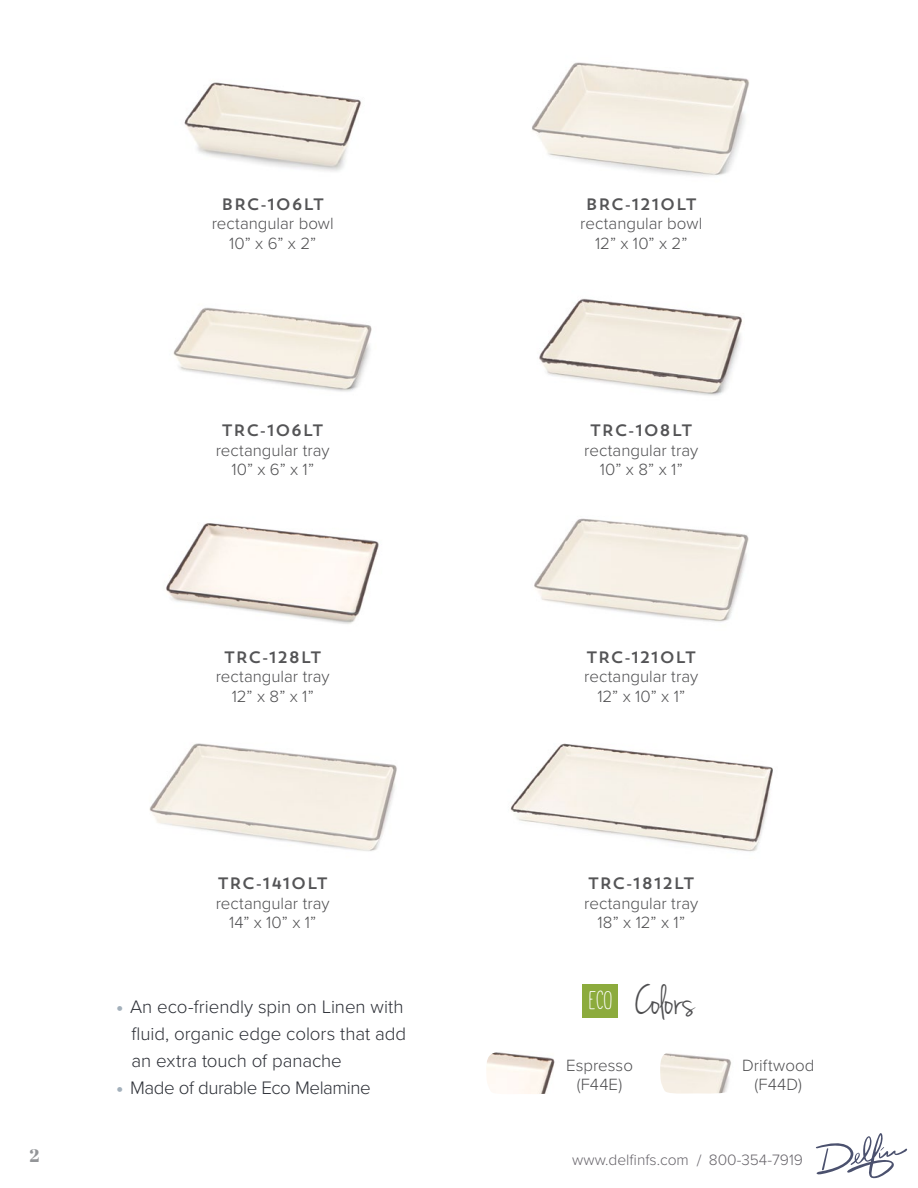
<style>
.page{position:relative;width:918px;height:1188px;background:#fff}
.page>*{position:absolute;margin:0;border:0;box-sizing:border-box;transform-origin:0 0}
.t1{font:42.9px "Jenna Sue";color:#4f4f51}
.t2{font:300 18.75px/27px "Proxima Nova";letter-spacing:-.005em;color:#2d3037}
.t3{font:300 18.75px "Proxima Nova";letter-spacing:-.025em;color:#2d3037}
.t4{font:18px "Abril Fatface";color:#939598}
.t5{font:300 16.8px/19.5px "Proxima Nova";color:#4f4f51;text-align:center}
.t6{font:16.5px "Trend Sans One";letter-spacing:.005em;color:#545456}
.t7{font:300 15.6px "Proxima Nova";color:#68656b}
.s1{font-weight:900;color:#a3b0bb}
.s2{font-family:"Mathlete Skinny";font-size:29.4px;color:#fff}
.s3{font-size:16.65px}
</style>
<div class="page">
<svg style="left:816px;top:1133px;width:91px;height:45px"></svg>
<img style="left:510px;top:743px;width:263px;height:109px">
<img style="left:149px;top:743px;width:248px;height:108px">
<img style="left:534px;top:518px;width:215px;height:104px">
<img style="left:166px;top:523px;width:213px;height:101px">
<img style="left:539px;top:298px;width:203px;height:98px">
<img style="left:532px;top:62px;width:217px;height:114px">
<img style="left:184px;top:82px;width:177px;height:90px">
<img style="left:173px;top:307px;width:199px;height:85px">
<div style="left:583px;top:984px;width:35px;height:33px;background:#8cab3d"></div>
<img style="left:660px;top:1053px;width:71px;height:41px">
<img style="left:486px;top:1052px;width:69px;height:42px">
<p class="t6" style="left:221px;top:193px;width:105px">BRC-106LT</p>
<p class="t5" style="left:212px;top:213px;width:124px">rectangular bowl<br>10” x 6” x 2”</p>
<p class="t6" style="left:222px;top:420px;width:104px">TRC-106LT</p>
<p class="t5" style="left:216px;top:440px;width:115px">rectangular tray<br>10” x 6” x 1”</p>
<p class="t6" style="left:224px;top:646px;width:100px">TRC-128LT</p>
<p class="t5" style="left:216px;top:666px;width:115px">rectangular tray<br>12” x 8” x 1”</p>
<p class="t6" style="left:217px;top:873px;width:112px">TRC-1410LT</p>
<p class="t5" style="left:216px;top:892px;width:115px">rectangular tray<br>14” x 10” x 1”</p>
<p class="t2" style="left:132px;top:992px;width:276px;text-indent:-15px"><span class="s1">•</span> An eco-friendly spin on Linen with fluid, organic edge colors that add an extra touch of panache</p>
<p class="t3" style="left:117px;top:1073px;width:256px"><span class="s1">•</span> Made of durable Eco Melamine</p>
<p class="t6" style="left:586px;top:193px;width:113px">BRC-1210LT</p>
<p class="t5" style="left:580px;top:213px;width:124px">rectangular bowl<br>12” x 10” x 2”</p>
<p class="t6" style="left:590px;top:420px;width:104px">TRC-108LT</p>
<p class="t5" style="left:584px;top:440px;width:115px">rectangular tray<br>10” x 8” x 1”</p>
<p class="t6" style="left:586px;top:646px;width:112px">TRC-1210LT</p>
<p class="t5" style="left:584px;top:666px;width:115px">rectangular tray<br>12” x 10” x 1”</p>
<p class="t6" style="left:588px;top:873px;width:108px">TRC-1812LT</p>
<p class="t5" style="left:584px;top:892px;width:115px">rectangular tray<br>18” x 12” x 1”</p>
<h1 class="t1" style="left:590px;top:977px;width:106px"><span class="s2">ECO</span> Colors</h1>
<p class="t5" style="left:566px;top:1054px;width:68px">Espresso (F44E)</p>
<p class="t5" style="left:742px;top:1054px;width:74px">Driftwood (F44D)</p>
<p class="t4" style="left:29px;top:1143px;width:11px">2</p>
<p class="t7" style="left:572px;top:1148px;width:232px">www.delfinfs.com <span class="s3">/</span> 800-354-7919</p>
</div>
